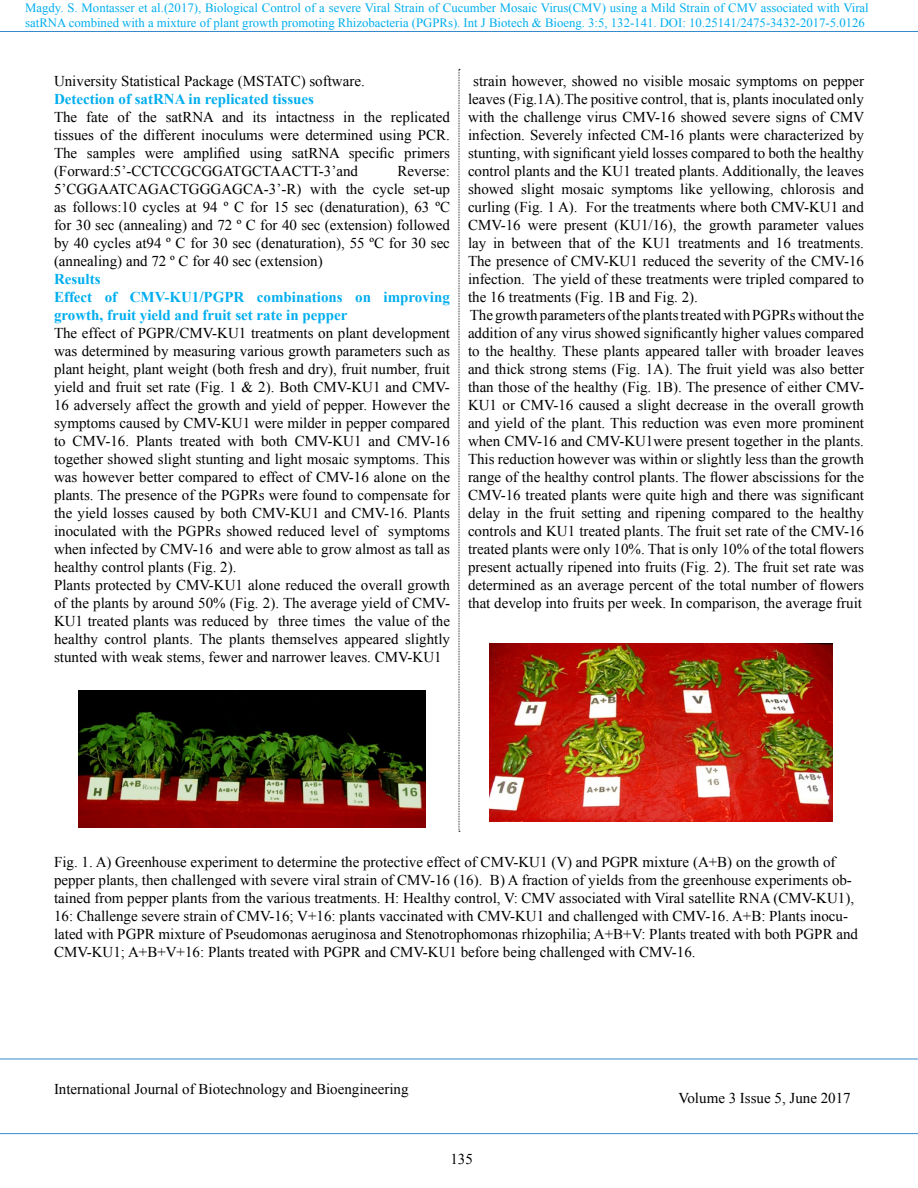
<style>
.page{position:relative;width:918px;height:1188px;background:#fff}
.page>*{position:absolute;margin:0;border:0;box-sizing:border-box;transform-origin:0 0}
.t1{font:15px/18px "Times New Roman";color:#000}
.t2{font:700 15px/18px "Times New Roman";color:#00aeef}
.t3{font:12.75px/15.3px "Times New Roman";color:#00aeef}
</style>
<div class="page">
<hr style="left:0;top:31px;width:918px;height:1px;background:#378bca">
<hr style="left:0;top:1059px;width:918px;height:1px;background:#378bca">
<hr style="left:0;top:1133px;width:918px;height:1px;background:#378bca">
<svg style="left:459px;top:69px;width:1px;height:763px"></svg>
<img style="left:79px;top:690px;width:346px;height:138px">
<img style="left:490px;top:644px;width:343px;height:178px">
<p class="t3" style="left:25px;top:0;width:845px">Magdy. S. Montasser et al.(2017), Biological Control of a severe Viral Strain of Cucumber Mosaic Virus(CMV) using a Mild Strain of CMV associated with Viral satRNA combined with a mixture of plant growth promoting Rhizobacteria (PGPRs). Int J biotech &amp; bioeng. 3:5, 132-141. DOI: 10.25141/2475-3432-2017-5.0126</p>
<p class="t1" style="left:54px;top:72px;width:312px">University Statistical Package (MSTATC) software.</p>
<p class="t2" style="left:54px;top:90px;width:111px">Detection of satRNA</p>
<p class="t2" style="left:189px;top:90px;width:127px">in replicated tissues</p>
<p class="t1" style="left:54px;top:108px;width:398px;text-align:justify">The fate of the satRNA and its intactness in the replicated tissues of the different inoculums were determined using PCR.<br>The samples were amplified using satRNA specific primers (Forward:5’-CCTCCGCGGATGCTAACTT-3’and</p>
<p class="t1" style="left:54px;top:162px;width:398px;text-align:justify;text-indent:344px">Reverse:<br>5’CGGAATCAGACTGGGAGCA-3’-R) with the cycle set-up as follows:10 cycles at 94 º C for 15 sec (denaturation), 63 ºC for 30 sec (annealing) and 72 º C for 40 sec (extension) followed by 40 cycles at94 º C for 30 sec (denaturation), 55 ºC for 30 sec (annealing) and 72 º C for 40 sec (extension)</p>
<p class="t2" style="left:54px;top:270px;width:161px">Results<br>Effect of CMV-KU1/PGPR</p>
<p class="t2" style="left:54px;top:288px;width:397px;text-indent:203px">combinations on improving growth, fruit yield and fruit set rate in pepper</p>
<p class="t1" style="left:54px;top:324px;width:398px">The effect of PGPR/CMV-KU1 treatments on plant development was determined by measuring various growth parameters such as plant height, plant weight (both fresh and dry), fruit number, fruit yield and fruit set rate (Fig. 1 &amp; 2). Both CMV-KU1 and CMV-16 adversely affect the growth and yield of pepper. However the symptoms caused by CMV-KU1 were milder in pepper compared to CMV-16. Plants treated with both CMV-KU1 and CMV-16 together showed slight stunting and light mosaic symptoms. This was however better compared to effect of CMV-16 alone on the plants. The presence of the PGPRs were found to compensate for the yield losses caused by both CMV-KU1 and CMV-16. Plants inoculated with the PGPRs showed reduced level of symptoms when infected by CMV-16 and were able to grow almost as tall as healthy control plants (Fig. 2).<br>Plants protected by CMV-KU1 alone reduced the overall growth of the plants by around 50% (Fig. 2). The average yield of CMV-KU1 treated plants was reduced by three times the value of the healthy control plants. The plants themselves appeared slightly stunted with weak stems, fewer and narrower leaves. CMV-KU1</p>
<p class="t1" style="left:468px;top:72px;width:398px;text-indent:5px">strain however, showed no visible mosaic symptoms on pepper leaves (Fig.1A).The positive control, that is, plants inoculated only with the challenge virus CMV-16 showed severe signs of CMV infection. Severely infected CM-16 plants were characterized by stunting, with significant yield losses compared to both the healthy control plants and the KU1 treated plants. Additionally, the leaves showed slight mosaic symptoms like yellowing, chlorosis and curling (Fig. 1 A). For the treatments where both CMV-KU1 and CMV-16 were present (KU1/16), the growth parameter values lay in between that of the KU1 treatments and 16 treatments.<br>The presence of CMV-KU1 reduced the severity of the CMV-16 infection. The yield of these treatments were tripled compared to the 16 treatments (Fig. 1B and Fig. 2).<br>The growth parameters of the plants treated with PGPRs without the addition of any virus showed significantly higher values compared to the healthy. These plants appeared taller with broader leaves and thick strong stems (Fig. 1A). The fruit yield was also better than those of the healthy (Fig. 1B). The presence of either CMV-KU1 or CMV-16 caused a slight decrease in the overall growth and yield of the plant. This reduction was even more prominent when CMV-16 and CMV-KU1were present together in the plants.<br>This reduction however was within or slightly less than the growth range of the healthy control plants. The flower abscissions for the CMV-16 treated plants were quite high and there was significant delay in the fruit setting and ripening compared to the healthy controls and KU1 treated plants. The fruit set rate of the CMV-16 treated plants were only 10%. That is only 10% of the total flowers present actually ripened into fruits (Fig. 2). The fruit set rate was determined as an average percent of the total number of flowers that develop into fruits per week. In comparison, the average fruit</p>
<p class="t1" style="left:54px;top:853px;width:806px">Fig. 1. A) Greenhouse experiment to determine the protective effect of CMV-KU1 (V) and PGPR mixture (A+B) on the growth of pepper plants, then challenged with severe viral strain of CMV-16 (16). B) A fraction of yields from the greenhouse experiments ob&shy;tained from pepper plants from the various treatments. H: Healthy control, V: CMV associated with Viral satellite RNA (CMV-KU1), 16: Challenge severe strain of CMV-16; V+16: plants vaccinated with CMV-KU1 and challenged with CMV-16. A+B: Plants inocu&shy;lated with PGPR mixture of Pseudomonas aeruginosa and Stenotrophomonas rhizophilia; A+B+V: Plants treated with both PGPR and CMV-KU1; A+B+V+16: Plants treated with PGPR and CMV-KU1 before being challenged with CMV-16.</p>
<p class="t1" style="left:54px;top:1080px;width:356px">International Journal of Biotechnology and Bioengineering</p>
<p class="t1" style="left:450px;top:1150px;width:24px">135</p>
<p class="t1" style="left:679px;top:1089px;width:174px">Volume 3 Issue 5, June 2017</p>
</div>
